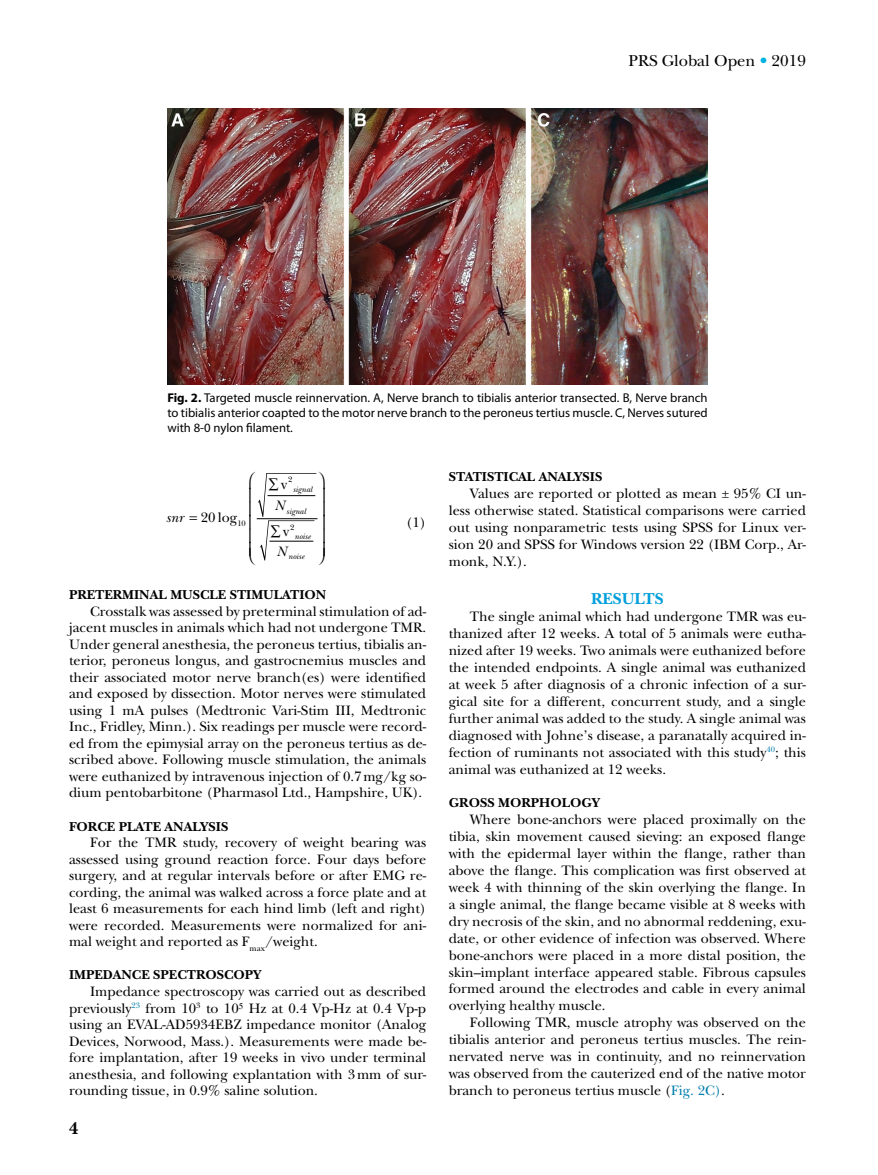
<style>
.page{position:relative;width:878px;height:1175px;background:#fff}
.page>*{position:absolute;margin:0;border:0;box-sizing:border-box;transform-origin:0 0}
.t1{font:700 18px "New Baskerville";color:#000}
.t2{font:16.5px "New Baskerville";color:#000}
.t3{font:700 16.5px "New Baskerville";color:#009fdb}
.t4{font:14.25px/17px "New Baskerville";color:#000;text-align:justify}
.t5{font:italic 14.25px "New Baskerville";color:#000}
.t6{font:700 13.5px "New Baskerville";color:#000}
.t7{font:12.75px/15px "Myriad Pro";color:#000;text-align:justify}
.t8{font:italic 8.25px "New Baskerville";color:#000}
.t9{font:8.25px "New Baskerville";color:#000}
.s1{color:#00b3e3}
.s2{font-weight:700}
.s3{font-family:"Gandhari Unicode"}
.s4{color:#017eac}
</style>
<div class="page">
<img style="left:167px;top:108px;width:540px;height:277px">
<svg style="left:256px;top:473px;width:62px;height:88px"></svg>
<p class="t2" style="left:628px;top:51px;width:179px">PRS Global Open <span class="s1">•</span> 2019</p>
<p class="t7" style="left:167px;top:390px;width:542px"><span class="s2">Fig. 2.</span> Targeted muscle reinnervation. A, Nerve branch to tibialis anterior transected. B, Nerve branch to tibialis anterior coapted to the motor nerve branch to the peroneus tertius muscle. C, Nerves sutured with 8-0 nylon filament.</p>
<p class="t5" style="left:166px;top:509px;width:19px">snr</p>
<p class="t4" style="left:201px;top:509px;width:38px">20 log</p>
<p class="t9" style="left:237px;top:518px;width:10px">10</p>
<p class="t9" style="left:288px;top:474px;width:6px">2</p>
<p class="t4" style="left:268px;top:475px;width:20px">∑v</p>
<p class="t4" style="left:270px;top:523px;width:20px">∑v</p>
<p class="t8" style="left:293px;top:484px;width:21px">signal</p>
<p class="t8" style="left:286px;top:506px;width:21px">signal</p>
<p class="t8" style="left:294px;top:532px;width:18px">noise</p>
<p class="t8" style="left:288px;top:552px;width:18px">noise</p>
<p class="t5" style="left:275px;top:497px;width:11px">N</p>
<p class="t5" style="left:276px;top:543px;width:11px">N</p>
<p class="t9" style="left:290px;top:522px;width:6px">2</p>
<p class="t4" style="left:406px;top:514px;width:21px">(1)</p>
<p class="t6" style="left:69px;top:587px;width:259px">PRETERMINAL MUSCLE STIMULATION</p>
<p class="t4" style="left:69px;top:603px;width:359px;line-height:16.5px;text-indent:21px">Crosstalk was assessed by preterminal stimulation of ad&shy;jacent muscles in animals which had not undergone TMR.<br>Under general anesthesia, the peroneus tertius, tibialis an&shy;terior, peroneus longus, and gastrocnemius muscles and their associated motor nerve branch(es) were identified and exposed by dissection. Motor nerves were stimulated using 1 mA pulses (Medtronic Vari-Stim III, Medtronic Inc., Fridley, Minn.). Six readings per muscle were record&shy;ed from the epimysial array on the peroneus tertius as de&shy;scribed above. Following muscle stimulation, the animals were euthanized by intravenous injection of 0.7mg/kg so&shy;dium pentobarbitone (Pharmasol Ltd., Hampshire, UK).</p>
<p class="t6" style="left:69px;top:818px;width:161px">FORCE PLATE ANALYSIS</p>
<p class="t4" style="left:69px;top:834px;width:359px;line-height:16.5px;text-indent:21px">For the TMR study, recovery of weight bearing was assessed using ground reaction force. Four days before surgery, and at regular intervals before or after EMG re&shy;cording, the animal was walked across a force plate and at least 6 measurements for each hind limb (left and right) were recorded. Measurements were normalized for ani&shy;mal weight and reported as F<sub>max</sub>/weight.</p>
<p class="t6" style="left:69px;top:967px;width:194px">IMPEDANCE SPECTROSCOPY</p>
<p class="t4" style="left:69px;top:983px;width:359px;line-height:16.5px;text-indent:21px">Impedance spectroscopy was carried out as described previously<sup>23</sup> from 10<sup>3</sup> to 10<span class="s3">⁵</span> Hz at 0.4 Vp-Hz at 0.4 Vp-p using an EVAL-AD5934EBZ impedance monitor (Analog Devices, Norwood, Mass.). Measurements were made be&shy;fore implantation, after 19 weeks in vivo under terminal anesthesia, and following explantation with 3mm of sur&shy;rounding tissue, in 0.9% saline solution.</p>
<p class="t1" style="left:69px;top:1118px;width:11px">4</p>
<p class="t6" style="left:448px;top:469px;width:155px">STATISTICAL ANALYSIS</p>
<p class="t4" style="left:448px;top:485px;width:359px;text-indent:21px">Values are reported or plotted as mean ± 95% CI un&shy;less otherwise stated. Statistical comparisons were carried out using nonparametric tests using SPSS for Linux ver&shy;sion 20 and SPSS for Windows version 22 (IBM Corp., Ar&shy;monk, N.Y.).</p>
<p class="t3" style="left:591px;top:589px;width:74px">RESULTS</p>
<p class="t4" style="left:448px;top:608px;width:359px;text-indent:21px">The single animal which had undergone TMR was eu&shy;thanized after 12 weeks. A total of 5 animals were eutha&shy;nized after 19 weeks. Two animals were euthanized before the intended endpoints. A single animal was euthanized at week 5 after diagnosis of a chronic infection of a sur&shy;gical site for a different, concurrent study, and a single further animal was added to the study. A single animal was diagnosed with Johne’s disease, a paranatally acquired in&shy;fection of ruminants not associated with this study<sup>40</sup>; this animal was euthanized at 12 weeks.</p>
<p class="t6" style="left:448px;top:794px;width:153px">GROSS MORPHOLOGY</p>
<p class="t4" style="left:448px;top:811px;width:359px;text-indent:21px">Where bone-anchors were placed proximally on the tibia, skin movement caused sieving: an exposed flange with the epidermal layer within the flange, rather than above the flange. This complication was first observed at week 4 with thinning of the skin overlying the flange. In a single animal, the flange became visible at 8 weeks with dry necrosis of the skin, and no abnormal reddening, exu&shy;date, or other evidence of infection was observed. Where bone-anchors were placed in a more distal position, the skin–implant interface appeared stable. Fibrous capsules formed around the electrodes and cable in every animal overlying healthy muscle.</p>
<p class="t4" style="left:448px;top:1014px;width:359px;text-indent:21px">Following TMR, muscle atrophy was observed on the tibialis anterior and peroneus tertius muscles. The rein&shy;nervated nerve was in continuity, and no reinnervation was observed from the cauterized end of the native motor branch to peroneus tertius muscle (<span class="s4">Fig. 2C)</span>.</p>
</div>
